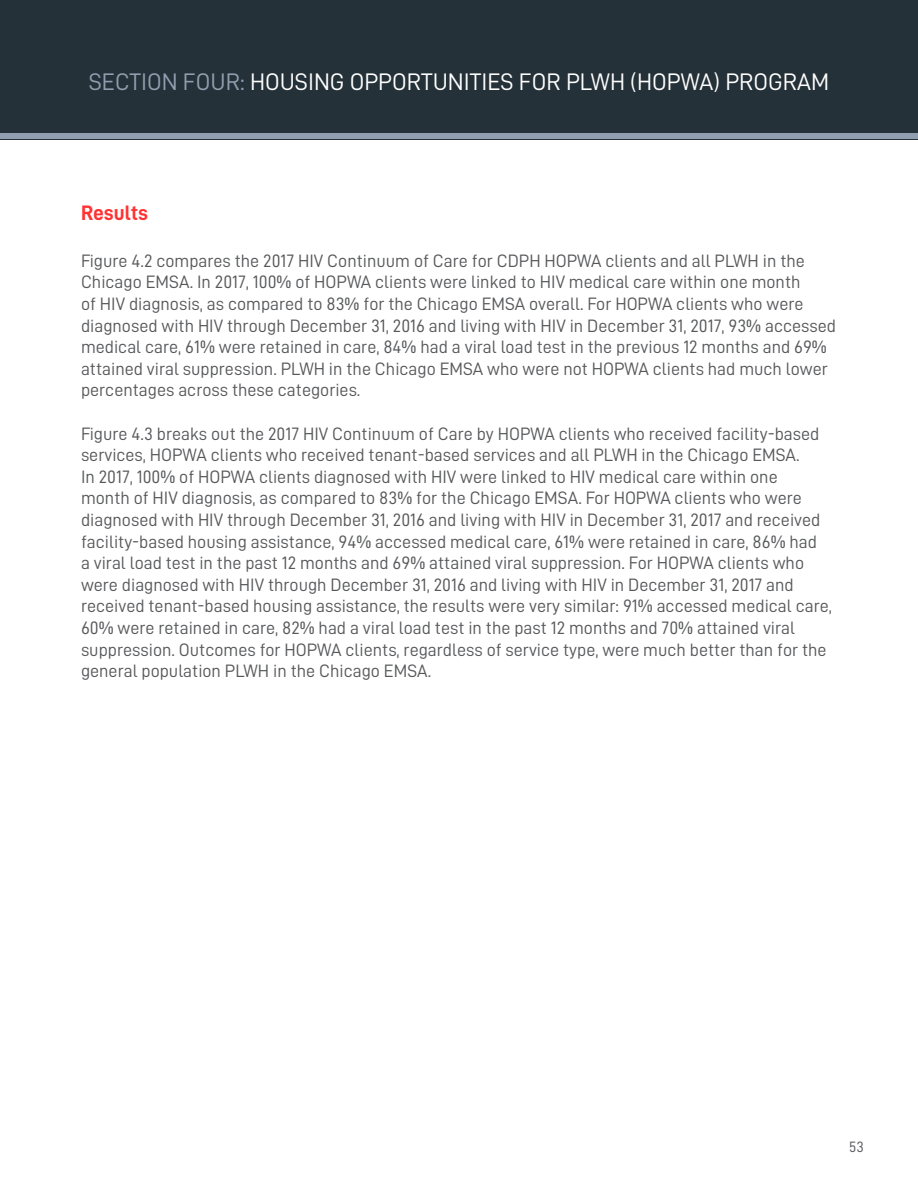
<style>
.page{position:relative;width:918px;height:1188px;background:#fff}
.page>*{position:absolute;margin:0;border:0;box-sizing:border-box;transform-origin:0 0}
.t1{font:24px "D DIN";color:#fff}
.Paragraph_Style_-BOL{font:21px "D DIN Bold";color:#f33}
.Paragraph_Style-_TEX{font:18px/21.6px "D DIN";color:#57585a}
.t2{font:15px "D DIN";color:#57585a}
.s1{color:#919eaf}
</style>
<div class="page">
<div style="left:0;top:0;width:918px;height:139px;background:#253138"></div>
<div style="left:0;top:133px;width:918px;height:6px;background:#919eaf"></div>
<h1 class="t1" style="left:89px;top:68px;width:742px"><span class="s1">SECTION FOUR:</span> HOUSING OPPORTUNITIES FOR PLWH (HOPWA) PROGRAM</h1>
<p class="Paragraph_Style_-BOL" style="left:81px;top:201px;width:69px">Results</p>
<p class="Paragraph_Style-_TEX" style="left:81px;top:249px;width:757px">Figure 4.2 compares the 2017 HIV Continuum of Care for CDPH HOPWA clients and all PLWH in the Chicago EMSA. In 2017, 100% of HOPWA clients were linked to HIV medical care within one month<br>of HIV diagnosis, as compared to 83% for the Chicago EMSA overall. For HOPWA clients who were diagnosed with HIV through December 31, 2016 and living with HIV in December 31, 2017, 93% accessed medical care, 61% were retained in care, 84% had a viral load test in the previous 12 months and 69% attained viral suppression. PLWH in the Chicago EMSA who were not HOPWA clients had much lower percentages across these categories.</p>
<p class="Paragraph_Style-_TEX" style="left:81px;top:422px;width:752px">Figure 4.3 breaks out the 2017 HIV Continuum of Care by HOPWA clients who received facility-based services, HOPWA clients who received tenant-based services and all PLWH in the Chicago EMSA.<br>In 2017, 100% of HOPWA clients diagnosed with HIV were linked to HIV medical care within one<br>month of HIV diagnosis, as compared to 83% for the Chicago EMSA. For HOPWA clients who were diagnosed with HIV through December 31, 2016 and living with HIV in December 31, 2017 and received facility-based housing assistance, 94% accessed medical care, 61% were retained in care, 86% had<br>a viral load test in the past 12 months and 69% attained viral suppression. For HOPWA clients who were diagnosed with HIV through December 31, 2016 and living with HIV in December 31, 2017 and received tenant-based housing assistance, the results were very similar: 91% accessed medical care, 60% were retained in care, 82% had a viral load test in the past 12 months and 70% attained viral suppression. Outcomes for HOPWA clients, regardless of service type, were much better than for the general population PLWH in the Chicago EMSA.</p>
<p class="t2" style="left:849px;top:1139px;width:16px">53</p>
</div>
